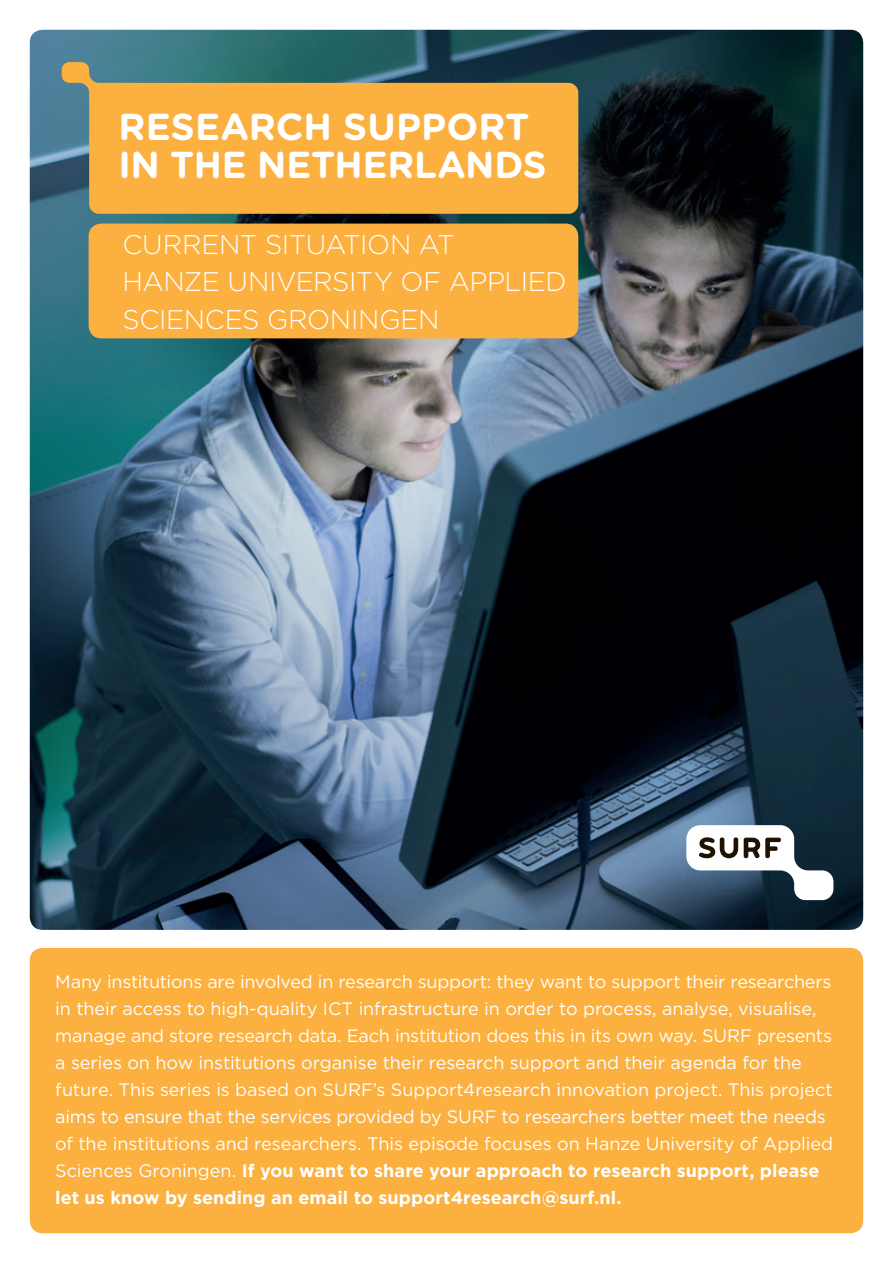
<style>
.page{position:relative;width:893px;height:1263px;background:#fff}
.page>*{position:absolute;margin:0;border:0;box-sizing:border-box;transform-origin:0 0}
.t1{font:700 37.5px/37.5px "Gotham Rounded";color:#fff}
.t2{font:300 27px/37.5px "Gotham Rounded";letter-spacing:-.015em;color:#fff}
.t3{font:18px/27px "Gotham";letter-spacing:-.01em;color:#fff}
.s1{font-weight:700}
</style>
<div class="page">
<img style="left:30px;top:30px;width:833px;height:900px">
<svg style="left:686px;top:825px;width:147px;height:75px"></svg>
<div style="left:30px;top:948px;width:833px;height:285px;background:#fbb03f;border-radius:13px"></div>
<div style="left:89px;top:224px;width:489px;height:114px;background:#fbb03f;border-radius:13px"></div>
<svg style="left:62px;top:62px;width:516px;height:152px;background:#d7a247"></svg>
<h1 class="t1" style="left:118px;top:107px;width:430px">RESEARCH SUPPORT<br>IN THE NETHERLANDS</h1>
<h2 class="t2" style="left:123px;top:224px;width:445px">CURRENT SITUATION AT<br>HANZE UNIVERSITY OF APPLIED<br>SCIENCES GRONINGEN</h2>
<p class="t3" style="left:55px;top:967px;width:779px">Many institutions are involved in research support: they want to support their researchers in their access to high-quality ICT infrastructure in order to process, analyse, visualise, manage and store research data. Each institution does this in its own way. SURF presents a series on how institutions organise their research support and their agenda for the future. This series is based on SURF’s Support4research innovation project. This project aims to ensure that the services provided by SURF to researchers better meet the needs of the institutions and researchers. This episode focuses on Hanze University of Applied Sciences Groningen. <span class="s1">If you want to share your approach to research support, please let us know by sending an email to support4research@surf.nl.</span></p>
</div>
